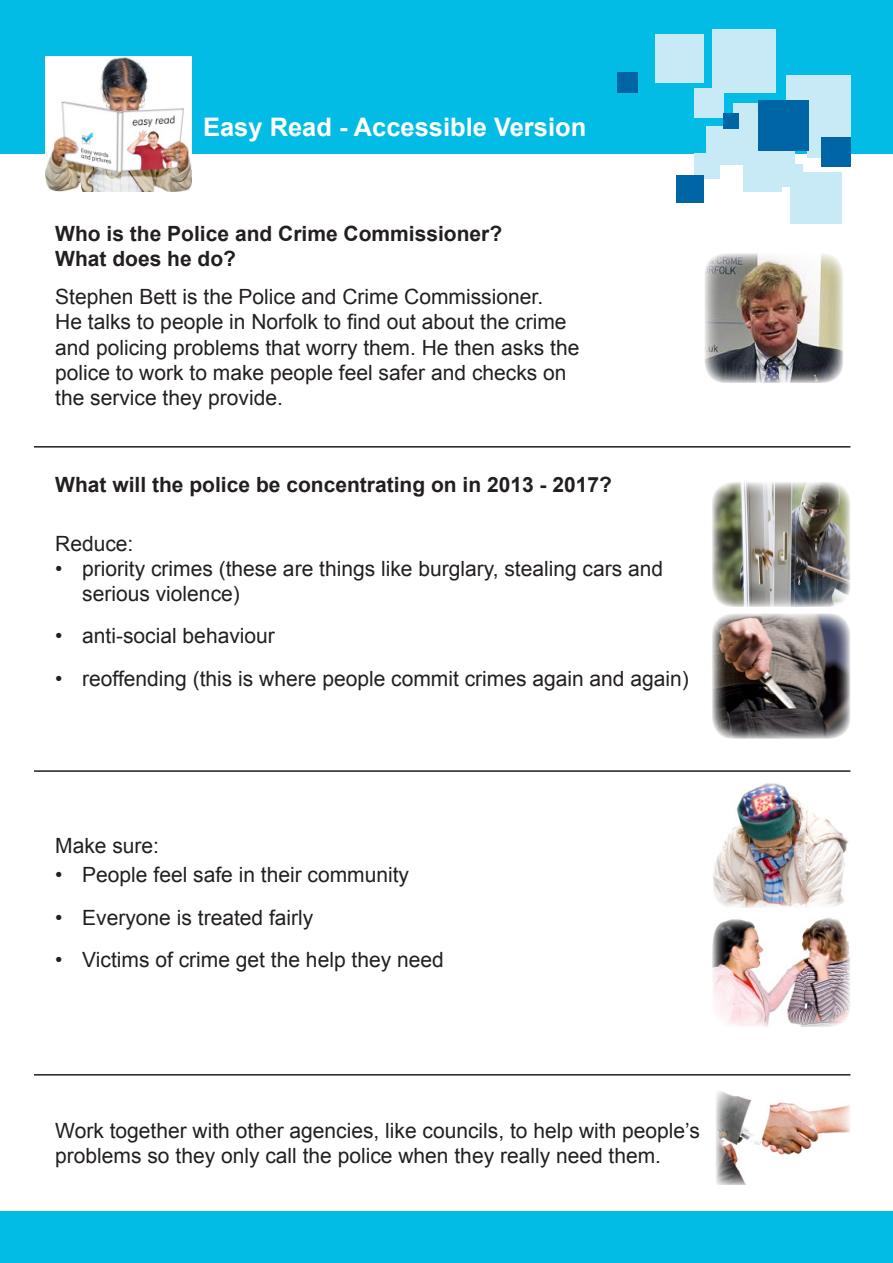
<style>
.page{position:relative;width:893px;height:1263px;background:#fff}
.page>*{position:absolute;margin:0;border:0;box-sizing:border-box;transform-origin:0 0}
.t1{font:700 25.5px "Arial";color:#fff}
.t2{font:21px/25.2px "Arial";color:#231f20}
.t3{font:700 21px "Arial";color:#231f20}
</style>
<div class="page">
<div style="left:0;top:0;width:893px;height:153px;background:#02bce5"></div>
<div style="left:0;top:1212px;width:893px;height:51px;background:#02bce5"></div>
<div style="left:656px;top:34px;width:48px;height:49px;background:#c8eaf6"></div>
<div style="left:694px;top:88px;width:29px;height:29px;background:#c8eaf6"></div>
<div style="left:694px;top:153px;width:26px;height:25px;background:#c8eaf6"></div>
<div style="left:734px;top:103px;width:52px;height:52px;background:#c8eaf6"></div>
<div style="left:786px;top:75px;width:64px;height:65px;background:#c8eaf6"></div>
<div style="left:807px;top:129px;width:28px;height:28px;background:#c8eaf6"></div>
<div style="left:780px;top:164px;width:22px;height:22px;background:#c8eaf6"></div>
<div style="left:750px;top:121px;width:45px;height:45px;background:#c8eaf6"></div>
<div style="left:743px;top:153px;width:39px;height:38px;background:#c8eaf6"></div>
<div style="left:821px;top:138px;width:29px;height:29px;background:#0065a4"></div>
<div style="left:618px;top:73px;width:20px;height:20px;background:#0065a4"></div>
<div style="left:677px;top:175px;width:27px;height:27px;background:#0065a4"></div>
<div style="left:712px;top:30px;width:64px;height:63px;background:#c8eaf6"></div>
<div style="left:758px;top:100px;width:50px;height:50px;background:#0065a4"></div>
<div style="left:791px;top:172px;width:51px;height:51px;background:#c8eaf6"></div>
<div style="left:707px;top:127px;width:38px;height:38px;background:#c8eaf6"></div>
<div style="left:723px;top:113px;width:16px;height:16px;background:#0065a4"></div>
<hr style="left:34px;top:446px;width:816px;height:2px;background:#231f20">
<hr style="left:34px;top:770px;width:816px;height:2px;background:#231f20">
<hr style="left:34px;top:1074px;width:816px;height:1px;background:#231f20">
<img style="left:712px;top:482px;width:138px;height:125px">
<img style="left:704px;top:253px;width:139px;height:130px">
<img style="left:712px;top:613px;width:138px;height:126px">
<img style="left:712px;top:918px;width:138px;height:109px">
<img style="left:716px;top:1091px;width:134px;height:94px">
<img style="left:713px;top:783px;width:136px;height:125px">
<img style="left:45px;top:56px;width:146px;height:136px">
<p class="t1" style="left:203px;top:110px;width:385px">Easy Read - Accessible Version</p>
<p class="t3" style="left:55px;top:220px;width:448px">Who is the Police and Crime Commissioner?</p>
<p class="t3" style="left:55px;top:245px;width:182px">What does he do?</p>
<p class="t2" style="left:55px;top:284px;width:526px">Stephen Bett is the Police and Crime Commissioner.<br>He talks to people in Norfolk to find out about the crime and policing problems that worry them. He then asks the police to work to make people feel safer and checks on the service they provide.</p>
<p class="t3" style="left:55px;top:470px;width:558px">What will the police be concentrating on in 2013 - 2017?</p>
<p class="t2" style="left:55px;top:531px;width:80px">Reduce:</p>
<p class="t2" style="left:82px;top:556px;width:582px;text-indent:-27px">• priority crimes (these are things like burglary, stealing cars and serious violence)</p>
<p class="t2" style="left:55px;top:624px;width:221px">• anti-social behaviour</p>
<p class="t2" style="left:55px;top:666px;width:635px">• reoffending (this is where people commit crimes again and again)</p>
<p class="t2" style="left:55px;top:833px;width:105px">Make sure:</p>
<p class="t2" style="left:55px;top:863px;width:355px">• People feel safe in their community</p>
<p class="t2" style="left:55px;top:905px;width:260px">• Everyone is treated fairly</p>
<p class="t2" style="left:55px;top:947px;width:390px">• Victims of crime get the help they need</p>
<p class="t2" style="left:55px;top:1118px;width:646px">Work together with other agencies, like councils, to help with people’s problems so they only call the police when they really need them.</p>
</div>
